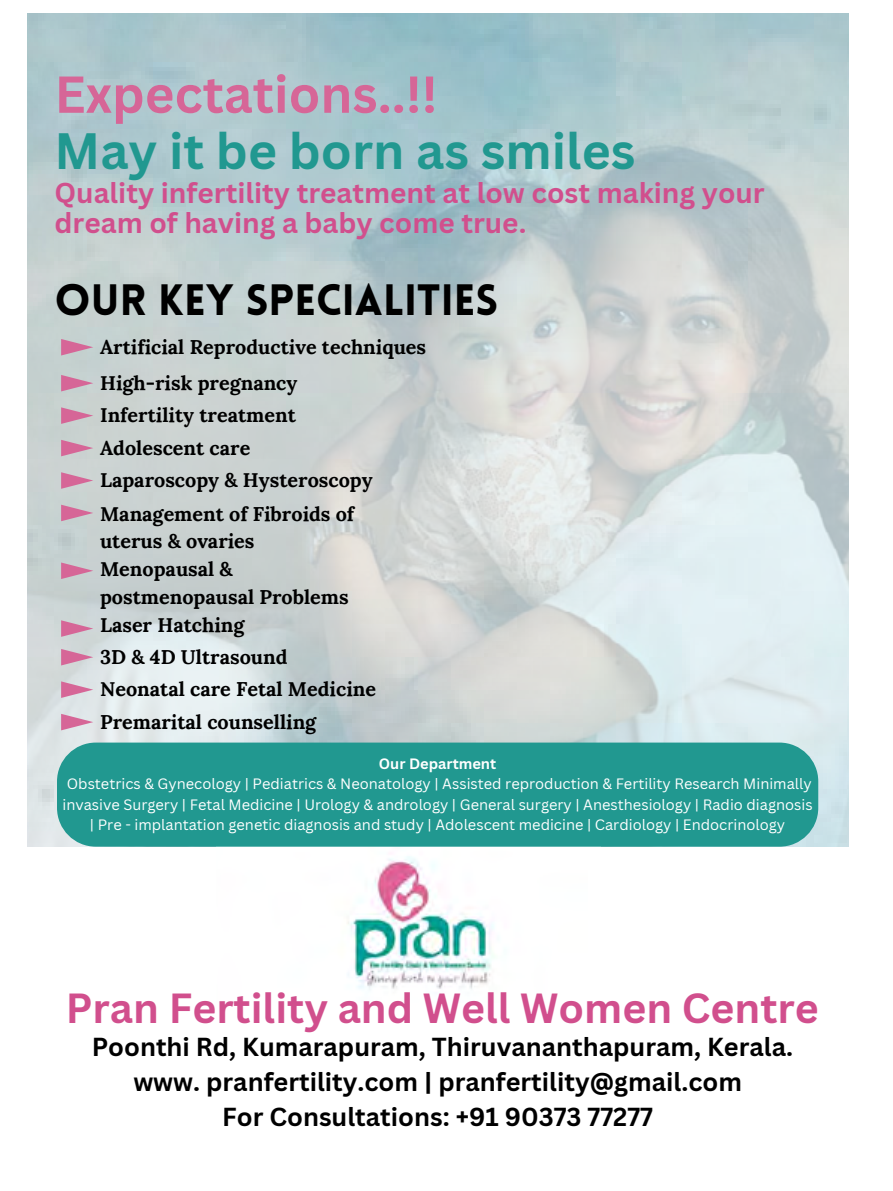
<style>
.page{position:relative;width:893px;height:1191px;background:#fff}
.page>*{position:absolute;margin:0;border:0;box-sizing:border-box;transform-origin:0 0}
.t1{font:700 50.7px "Canva Sans";color:#d66697}
.t2{font:700 49.65px "Canva Sans";color:#219890}
.t3{font:900 42.9px "Lovelo";color:#000}
.t4{font:700 40.95px "Canva Sans";color:#d14f8d}
.t5{font:700 27.9px/30.3px "Canva Sans";color:#d14f8d}
.t6{font:700 25.35px/35.1px "Canva Sans";color:#000;text-align:center}
.t7{font:700 19.8px/32.8px "Lora";color:#000}
.t8{font:14.7px/20.5px "Canva Sans";color:#fff;text-align:center}
.t9{font:700 14.7px "Canva Sans";color:#fff}
</style>
<div class="page">
<svg style="left:61px;top:714px;width:32px;height:16px"></svg>
<svg style="left:61px;top:339px;width:32px;height:16px"></svg>
<svg style="left:61px;top:375px;width:32px;height:16px"></svg>
<svg style="left:61px;top:407px;width:32px;height:17px"></svg>
<svg style="left:61px;top:440px;width:32px;height:16px"></svg>
<svg style="left:61px;top:472px;width:32px;height:17px"></svg>
<svg style="left:61px;top:505px;width:32px;height:16px"></svg>
<svg style="left:61px;top:649px;width:32px;height:16px"></svg>
<svg style="left:61px;top:562px;width:32px;height:17px"></svg>
<svg style="left:61px;top:620px;width:32px;height:17px"></svg>
<svg style="left:61px;top:681px;width:32px;height:17px"></svg>
<img style="left:216px;top:846px;width:384px;height:144px">
<div style="left:57px;top:742px;width:761px;height:104px;background:#219890"></div>
<h1 class="t1" style="left:55px;top:64px;width:384px">Expectations..!!</h1>
<h2 class="t2" style="left:55px;top:121px;width:582px">May it be born as smiles</h2>
<h3 class="t5" style="left:55px;top:178px;width:712px">Quality infertility treatment at low cost making your dream of having a baby come true.</h3>
<h3 class="t3" style="left:55px;top:273px;width:445px">OUR KEY SPECIALITIES</h3>
<h3 class="t7" style="left:100px;top:328px;width:328px">Artificial Reproductive techniques</h3>
<h3 class="t7" style="left:100px;top:364px;width:274px">High-risk pregnancy<br>Infertility treatment<br>Adolescent care<br>Laparoscopy &amp; Hysteroscopy<br>Management of Fibroids of</h3>
<h3 class="t7" style="left:100px;top:523px;width:156px">uterus &amp; ovaries</h3>
<h3 class="t7" style="left:100px;top:553px;width:250px;line-height:27.8px">Menopausal &amp; postmenopausal Problems<br>Laser Hatching</h3>
<h3 class="t7" style="left:100px;top:638px;width:189px">3D &amp; 4D Ultrasound</h3>
<h3 class="t7" style="left:100px;top:670px;width:277px">Neonatal care Fetal Medicine</h3>
<h3 class="t7" style="left:100px;top:703px;width:218px">Premarital counselling</h3>
<p class="t9" style="left:379px;top:755px;width:119px">Our Department</p>
<p class="t8" style="left:62px;top:774px;width:752px">Obstetrics &amp; Gynecology | Pediatrics &amp; Neonatology | Assisted reproduction &amp; Fertility Research Minimally invasive Surgery | Fetal Medicine | Urology &amp; andrology | General surgery | Anesthesiology | Radio diagnosis | Pre - implantation genetic diagnosis and study | Adolescent medicine | Cardiology | Endocrinology</p>
<h3 class="t4" style="left:66px;top:983px;width:754px">Pran Fertility and Well Women Centre</h3>
<h3 class="t6" style="left:92px;top:1029px;width:703px">Poonthi Rd, Kumarapuram, Thiruvananthapuram, Kerala. www. pranfertility.com | pranfertility@gmail.com<br>For Consultations: +91 90373 77277</h3>
</div>
